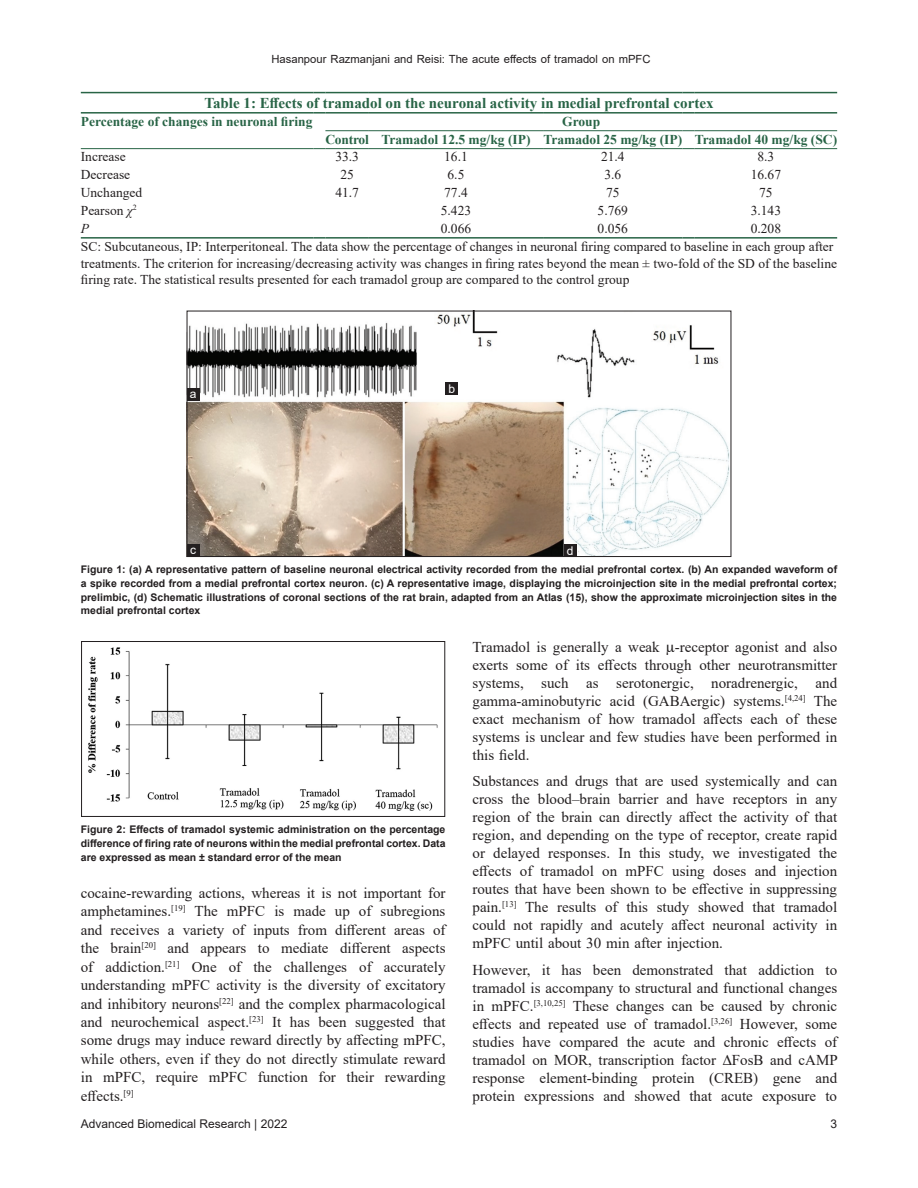
<style>
.page{position:relative;width:918px;height:1188px;background:#fff}
.page>*{position:absolute;margin:0;border:0;box-sizing:border-box;transform-origin:0 0}
.TX{font:15px/18px "Times New Roman";color:#231f20;text-align:justify}
.TT{font:700 15px "Times New Roman";color:#286446}
.TFN{font:13.5px/16.2px "Times New Roman";color:#231f20}
.TCH{font:700 13.5px "Times New Roman";color:#286446}
.TB{font:13.5px "Times New Roman";color:#231f20}
.TBL{font:13.5px "Times New Roman";color:#231f20}
.TBL-2{font:italic 13.5px "Times New Roman";color:#231f20}
.t1{font:12px "Arial";color:#231f20}
.LABEL{font:12px "Arial";color:#fff}
.t2{font:11.25px "Arial";color:#231f20}
.FGC{font:700 10.5px/13.6px "Arial";color:#231f20;text-align:justify}
.s1{font-style:italic}
</style>
<div class="page">
<hr style="left:81px;top:237px;width:232px;height:2px;background:#286446">
<svg style="left:313px;top:237px;width:12px;height:2px"></svg>
<hr style="left:325px;top:237px;width:44px;height:2px;background:#286446">
<svg style="left:369px;top:237px;width:12px;height:2px"></svg>
<hr style="left:381px;top:237px;width:150px;height:2px;background:#286446">
<svg style="left:531px;top:237px;width:12px;height:2px"></svg>
<hr style="left:543px;top:237px;width:140px;height:2px;background:#286446">
<svg style="left:683px;top:237px;width:12px;height:2px"></svg>
<hr style="left:695px;top:237px;width:142px;height:2px;background:#286446">
<hr style="left:81px;top:148px;width:232px;height:1px;background:#286446">
<svg style="left:313px;top:148px;width:12px;height:1px"></svg>
<hr style="left:325px;top:148px;width:44px;height:1px;background:#286446">
<svg style="left:369px;top:148px;width:12px;height:1px"></svg>
<hr style="left:381px;top:148px;width:150px;height:1px;background:#286446">
<svg style="left:531px;top:148px;width:12px;height:1px"></svg>
<hr style="left:543px;top:148px;width:140px;height:1px;background:#286446">
<svg style="left:683px;top:148px;width:12px;height:1px"></svg>
<hr style="left:695px;top:148px;width:142px;height:1px;background:#286446">
<hr style="left:81px;top:92px;width:232px;height:1px;background:#286446">
<svg style="left:313px;top:92px;width:12px;height:1px"></svg>
<hr style="left:325px;top:92px;width:44px;height:1px;background:#286446">
<svg style="left:369px;top:92px;width:12px;height:1px"></svg>
<hr style="left:381px;top:92px;width:150px;height:1px;background:#286446">
<svg style="left:531px;top:92px;width:12px;height:1px"></svg>
<hr style="left:543px;top:92px;width:140px;height:1px;background:#286446">
<svg style="left:683px;top:92px;width:12px;height:1px"></svg>
<hr style="left:695px;top:92px;width:142px;height:1px;background:#286446">
<hr style="left:81px;top:112px;width:232px;height:2px;background:#286446">
<svg style="left:313px;top:112px;width:12px;height:2px"></svg>
<hr style="left:325px;top:112px;width:44px;height:2px;background:#286446">
<svg style="left:369px;top:112px;width:12px;height:2px"></svg>
<hr style="left:381px;top:112px;width:150px;height:2px;background:#286446">
<svg style="left:531px;top:112px;width:12px;height:2px"></svg>
<hr style="left:543px;top:112px;width:140px;height:2px;background:#286446">
<svg style="left:683px;top:112px;width:12px;height:2px"></svg>
<hr style="left:695px;top:112px;width:142px;height:2px;background:#286446">
<hr style="left:325px;top:130px;width:44px;height:1px;background:#286446">
<svg style="left:369px;top:130px;width:12px;height:1px"></svg>
<hr style="left:381px;top:130px;width:150px;height:1px;background:#286446">
<svg style="left:531px;top:130px;width:12px;height:1px"></svg>
<hr style="left:543px;top:130px;width:140px;height:1px;background:#286446">
<svg style="left:683px;top:130px;width:12px;height:1px"></svg>
<hr style="left:695px;top:130px;width:142px;height:1px;background:#286446">
<img style="left:88px;top:647px;width:350px;height:164px">
<div style="left:81px;top:641px;width:364px;height:176px;border:1px solid #231f20"></div>
<img style="left:189px;top:313px;width:540px;height:242px">
<div style="left:187px;top:311px;width:544px;height:246px;border:1px solid #231f20"></div>
<div style="left:564px;top:544px;width:13px;height:13px;background:#231f20"></div>
<div style="left:187px;top:544px;width:13px;height:13px;background:#231f20"></div>
<div style="left:446px;top:382px;width:12px;height:13px;background:#231f20"></div>
<div style="left:187px;top:388px;width:13px;height:13px;background:#231f20"></div>
<p class="t2" style="left:271px;top:51px;width:381px">Hasanpour Razmanjani and Reisi: The acute effects of tramadol on mPFC</p>
<p class="TT" style="left:204px;top:92px;width:511px">Table 1: Effects of tramadol on the neuronal activity in medial prefrontal cortex</p>
<p class="TCH" style="left:81px;top:112px;width:233px">Percentage of changes in neuronal firing</p>
<p class="TCH" style="left:562px;top:112px;width:40px">Group</p>
<p class="TCH" style="left:325px;top:130px;width:45px">Control</p>
<p class="TCH" style="left:382px;top:130px;width:150px">Tramadol 12.5 mg/kg (IP)</p>
<p class="TCH" style="left:543px;top:130px;width:140px">Tramadol 25 mg/kg (IP)</p>
<p class="TCH" style="left:695px;top:130px;width:144px">Tramadol 40 mg/kg (SC)</p>
<p class="TB" style="left:81px;top:147px;width:46px">Increase</p>
<p class="TB" style="left:335px;top:147px;width:25px">33.3</p>
<p class="TB" style="left:444px;top:147px;width:25px">16.1</p>
<p class="TB" style="left:601px;top:147px;width:25px">21.4</p>
<p class="TB" style="left:757px;top:147px;width:18px">8.3</p>
<p class="TB" style="left:81px;top:165px;width:51px">Decrease</p>
<p class="TB" style="left:340px;top:165px;width:15px">25</p>
<p class="TB" style="left:448px;top:165px;width:18px">6.5</p>
<p class="TB" style="left:604px;top:165px;width:18px">3.6</p>
<p class="TB" style="left:751px;top:165px;width:32px">16.67</p>
<p class="TB" style="left:81px;top:183px;width:63px">Unchanged</p>
<p class="TB" style="left:335px;top:183px;width:25px">41.7</p>
<p class="TB" style="left:444px;top:183px;width:25px">77.4</p>
<p class="TB" style="left:606px;top:183px;width:15px">75</p>
<p class="TB" style="left:759px;top:183px;width:15px">75</p>
<p class="TB" style="left:81px;top:201px;width:57px">Pearson <span class="s1">χ</span><sup>2</sup></p>
<p class="TB" style="left:441px;top:201px;width:32px">5.423</p>
<p class="TB" style="left:598px;top:201px;width:32px">5.769</p>
<p class="TB" style="left:751px;top:201px;width:32px">3.143</p>
<p class="TBL-2" style="left:81px;top:219px;width:10px">P</p>
<p class="TBL" style="left:441px;top:219px;width:32px">0.066</p>
<p class="TBL" style="left:598px;top:219px;width:32px">0.056</p>
<p class="TBL" style="left:751px;top:219px;width:32px">0.208</p>
<p class="TFN" style="left:81px;top:238px;width:758px">SC: Subcutaneous, IP: Interperitoneal. The data show the percentage of changes in neuronal firing compared to baseline in each group after treatments. The criterion for increasing/decreasing activity was changes in firing rates beyond the mean ± two-fold of the SD of the baseline firing rate. The statistical results presented for each tramadol group are compared to the control group</p>
<p class="LABEL" style="left:190px;top:385px;width:8px">a</p>
<p class="LABEL" style="left:449px;top:380px;width:8px">b</p>
<p class="LABEL" style="left:190px;top:541px;width:7px">c</p>
<p class="LABEL" style="left:567px;top:542px;width:8px">d</p>
<p class="FGC" style="left:81px;top:563px;width:758px">Figure 1: (a) A representative pattern of baseline neuronal electrical activity recorded from the medial prefrontal cortex. (b) An expanded waveform of a spike recorded from a medial prefrontal cortex neuron. (c) A representative image, displaying the microinjection site in the medial prefrontal cortex; prelimbic, (d) Schematic illustrations of coronal sections of the rat brain, adapted from an Atlas (15), show the approximate microinjection sites in the medial prefrontal cortex</p>
<p class="FGC" style="left:81px;top:823px;width:366px">Figure 2: Effects of tramadol systemic administration on the percentage difference of firing rate of neurons within the medial prefrontal cortex. Data are expressed as mean ± standard error of the mean</p>
<p class="TX" style="left:81px;top:883px;width:366px;line-height:18.5px">cocaine‑rewarding actions, whereas it is not important for amphetamines.<sup>[19]</sup> The mPFC is made up of subregions and receives a variety of inputs from different areas of the brain<sup>[20]</sup> and appears to mediate different aspects of addiction.<sup>[21]</sup> One of the challenges of accurately understanding mPFC activity is the diversity of excitatory and inhibitory neurons<sup>[22]</sup> and the complex pharmacological and neurochemical aspect.<sup>[23]</sup> It has been suggested that some drugs may induce reward directly by affecting mPFC, while others, even if they do not directly stimulate reward in mPFC, require mPFC function for their rewarding effects.<sup>[9]</sup></p>
<p class="TX" style="left:472px;top:637px;width:366px">Tramadol is generally a weak ‑receptor agonist and also exerts some of its effects through other neurotransmitter systems, such as serotonergic, noradrenergic, and gamma‑aminobutyric acid (GABAergic) systems.<sup>[4,24]</sup> The exact mechanism of how tramadol affects each of these systems is unclear and few studies have been performed in this field.</p>
<p class="TX" style="left:472px;top:772px;width:366px">Substances and drugs that are used systemically and can cross the blood–brain barrier and have receptors in any region of the brain can directly affect the activity of that region, and depending on the type of receptor, create rapid or delayed responses. In this study, we investigated the effects of tramadol on mPFC using doses and injection routes that have been shown to be effective in suppressing pain.<sup>[13]</sup> The results of this study showed that tramadol could not rapidly and acutely affect neuronal activity in mPFC until about 30 min after injection.</p>
<p class="TX" style="left:472px;top:960px;width:367px">However, it has been demonstrated that addiction to tramadol is accompany to structural and functional changes in mPFC.<sup>[3,10,25]</sup> These changes can be caused by chronic effects and repeated use of tramadol.<sup>[3,26]</sup> However, some studies have compared the acute and chronic effects of tramadol on MOR, transcription factor FosB and cAMP response element‑binding protein (CREB) gene and protein expressions and showed that acute exposure to</p>
<p class="t1" style="left:81px;top:1116px;width:208px">Advanced Biomedical Research | 2022</p>
<p class="t1" style="left:830px;top:1116px;width:8px">3</p>
</div>
